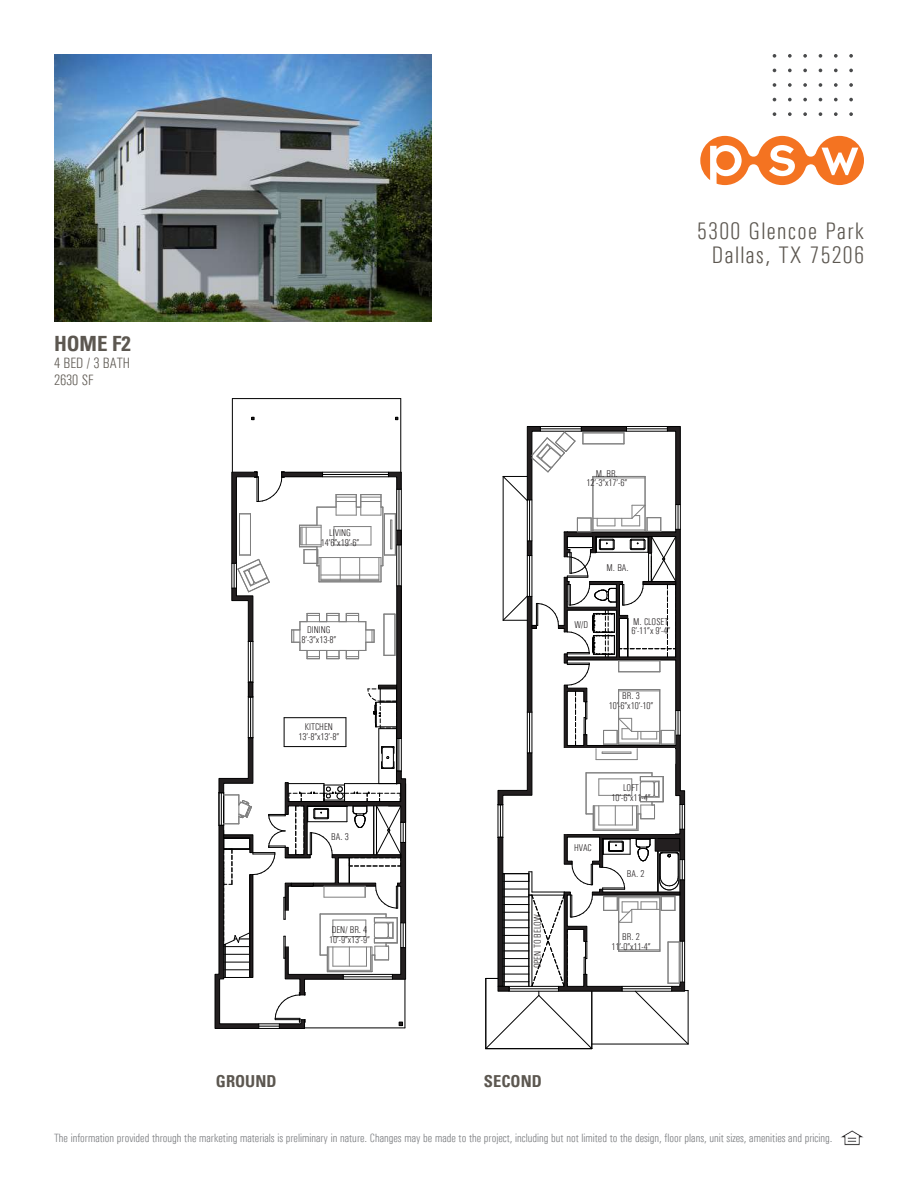
<style>
.page{position:relative;width:918px;height:1188px;background:#fff}
.page>*{position:absolute;margin:0;border:0;box-sizing:border-box;transform-origin:0 0}
.t1{font:300 condensed 24px/24px "Univers";letter-spacing:.06em;color:#5c5750;text-align:right}
.t2{font:700 condensed 21px "Univers";color:#5c5750}
.t3{font:700 condensed 16.5px "Univers";color:#5c5750}
.t4{font:300 condensed 15px/16.5px "Univers";color:#5c5750}
.t5{font:300 condensed 12px "Univers";color:#7c7e81}
.t6{font:300 condensed 9.9px/9.9px "Univers";color:#231f20;text-align:center}
</style>
<div class="page">
<img style="left:841px;top:1131px;width:23px;height:14px">
<hr style="left:401px;top:399px;width:1px;height:73px;background:#000">
<hr style="left:232px;top:398px;width:169px;height:1px;background:#000">
<hr style="left:232px;top:399px;width:1px;height:73px;background:#000">
<hr style="left:248px;top:641px;width:1px;height:41px;background:#000">
<hr style="left:250px;top:641px;width:1px;height:41px;background:#000">
<hr style="left:253px;top:641px;width:1px;height:41px;background:#000">
<div style="left:282px;top:472px;width:41px;height:5px;background:#231f20"></div>
<div style="left:282px;top:472px;width:41px;height:5px;border:1px solid #000"></div>
<hr style="left:401px;top:545px;width:1px;height:41px;background:#000">
<hr style="left:396px;top:545px;width:1px;height:41px;background:#000">
<hr style="left:399px;top:545px;width:1px;height:41px;background:#000">
<div style="left:397px;top:586px;width:4px;height:153px;border:1px solid #000"></div>
<svg style="left:291px;top:613px;width:84px;height:46px"></svg>
<hr style="left:300px;top:621px;width:66px;height:1px;background:#7f7f7f">
<hr style="left:395px;top:614px;width:1px;height:41px;background:#7f7f7f">
<hr style="left:384px;top:614px;width:1px;height:41px;background:#7f7f7f">
<hr style="left:319px;top:582px;width:62px;height:1px;background:#7f7f7f">
<svg style="left:299px;top:472px;width:103px;height:110px"></svg>
<svg style="left:232px;top:471px;width:53px;height:171px"></svg>
<svg style="left:215px;top:682px;width:191px;height:347px"></svg>
<svg style="left:485px;top:426px;width:204px;height:623px"></svg>
<img style="left:54px;top:54px;width:378px;height:267px">
<svg style="left:700px;top:136px;width:164px;height:49px"></svg>
<svg style="left:849px;top:54px;width:4px;height:4px"></svg>
<svg style="left:834px;top:54px;width:4px;height:4px"></svg>
<svg style="left:819px;top:54px;width:3px;height:4px"></svg>
<svg style="left:803px;top:54px;width:4px;height:4px"></svg>
<svg style="left:788px;top:54px;width:4px;height:4px"></svg>
<svg style="left:773px;top:54px;width:3px;height:4px"></svg>
<svg style="left:849px;top:69px;width:4px;height:3px"></svg>
<svg style="left:834px;top:69px;width:4px;height:3px"></svg>
<svg style="left:803px;top:69px;width:4px;height:3px"></svg>
<svg style="left:788px;top:69px;width:4px;height:3px"></svg>
<svg style="left:849px;top:83px;width:4px;height:4px"></svg>
<svg style="left:834px;top:83px;width:4px;height:4px"></svg>
<svg style="left:819px;top:83px;width:3px;height:4px"></svg>
<svg style="left:803px;top:83px;width:4px;height:4px"></svg>
<svg style="left:788px;top:83px;width:4px;height:4px"></svg>
<svg style="left:773px;top:83px;width:3px;height:4px"></svg>
<svg style="left:849px;top:98px;width:4px;height:3px"></svg>
<svg style="left:834px;top:98px;width:4px;height:3px"></svg>
<svg style="left:803px;top:98px;width:4px;height:3px"></svg>
<svg style="left:788px;top:98px;width:4px;height:3px"></svg>
<svg style="left:849px;top:112px;width:4px;height:4px"></svg>
<svg style="left:834px;top:112px;width:4px;height:4px"></svg>
<svg style="left:819px;top:112px;width:3px;height:4px"></svg>
<svg style="left:803px;top:112px;width:4px;height:4px"></svg>
<svg style="left:788px;top:112px;width:4px;height:4px"></svg>
<svg style="left:773px;top:112px;width:3px;height:4px"></svg>
<h2 class="t2" style="left:54px;top:331px;width:78px">HOME F2</h2>
<h3 class="t4" style="left:54px;top:355px;width:78px">4 BED / 3 BATH<br>2630 SF</h3>
<h1 class="t1" style="left:697px;top:219px;width:169px">5300 Glencoe Park<br>Dallas, TX 75206</h1>
<p class="t6" style="left:321px;top:528px;width:40px">LIVING<br>14’6”x19’-6”</p>
<p class="t6" style="left:301px;top:625px;width:36px">DINING<br>8’-3”x13-8”</p>
<p class="t6" style="left:299px;top:722px;width:42px">KITCHEN<br>13’-8”x13’-8”</p>
<p class="t6" style="left:331px;top:832px;width:19px">BA. 3</p>
<p class="t6" style="left:329px;top:924px;width:42px;text-align:left">DEN/ BR. 4<br>10’-9”x13’-9”</p>
<p class="t6" style="left:533px;top:968px;width:56px;rotate:-90deg">OPEN TO BELOW</p>
<p class="t6" style="left:587px;top:468px;width:42px">M. BR.<br>12’-3”x17’-6”</p>
<p class="t6" style="left:607px;top:562px;width:24px">M. BA.</p>
<p class="t6" style="left:574px;top:620px;width:15px">W/D</p>
<p class="t6" style="left:631px;top:616px;width:40px;text-align:left">M. CLOSET<br>6’-11”x 9’-4”</p>
<p class="t6" style="left:609px;top:691px;width:46px">BR. 3<br>10’-6”x10’-10”</p>
<p class="t6" style="left:574px;top:843px;width:19px">HVAC</p>
<p class="t6" style="left:612px;top:783px;width:40px">LOFT<br>10’-6”x11-4”</p>
<p class="t6" style="left:627px;top:869px;width:19px">BA. 2</p>
<p class="t6" style="left:612px;top:932px;width:40px">BR. 2<br>11’-0”x11-4”</p>
<h3 class="t3" style="left:216px;top:1071px;width:62px">GROUND</h3>
<h3 class="t3" style="left:484px;top:1071px;width:59px">SECOND</h3>
<p class="t5" style="left:54px;top:1131px;width:780px">The information provided through the marketing materials is preliminary in nature. Changes may be made to the project, including but not limited to the design, floor plans, unit sizes, amenities and pricing.</p>
</div>
